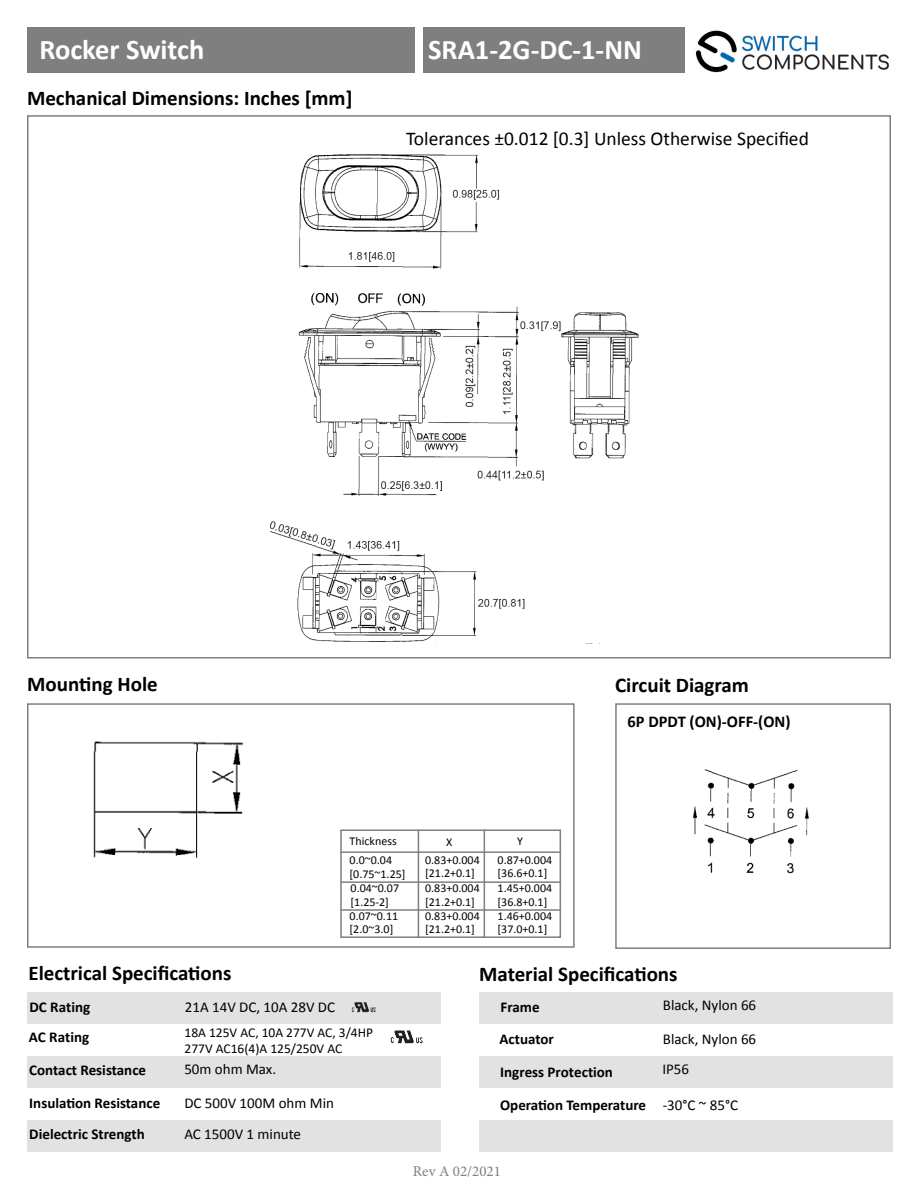
<style>
.page{position:relative;width:918px;height:1188px;background:#fff}
.page>*{position:absolute;margin:0;border:0;box-sizing:border-box;transform-origin:0 0}
.t1{font:700 28.5px "Calibri";color:#fff}
.t2{font:700 21px "Calibri";color:#000}
.t3{font:19.5px "Calibri";color:#000}
.t4{font:700 16.5px "Calibri";color:#000}
.t5{font:700 15px "Calibri";color:#000}
.t6{font:15px "Calibri";color:#000}
.t7{font:15px "Minion Pro";color:#7f7f7f}
.t8{font:13.5px/16.2px "Calibri";color:#000}
.t9{font:12px "Calibri";color:#000}
</style>
<div class="page">
<img style="left:695px;top:30px;width:194px;height:43px">
<div style="left:27px;top:703px;width:548px;height:245px;border:2px solid #7f7f7f"></div>
<div style="left:615px;top:703px;width:276px;height:246px;border:2px solid #7f7f7f"></div>
<div style="left:27px;top:27px;width:388px;height:46px;background:#7f7f7f"></div>
<div style="left:423px;top:27px;width:262px;height:46px;background:#7f7f7f"></div>
<div style="left:27px;top:992px;width:414px;height:31px;background:#e2e2e2"></div>
<div style="left:479px;top:992px;width:414px;height:31px;background:#e2e2e2"></div>
<div style="left:27px;top:1056px;width:414px;height:32px;background:#e2e2e2"></div>
<div style="left:479px;top:1056px;width:414px;height:32px;background:#e2e2e2"></div>
<div style="left:27px;top:1120px;width:414px;height:32px;background:#e2e2e2"></div>
<div style="left:479px;top:1120px;width:414px;height:32px;background:#e2e2e2"></div>
<img style="left:351px;top:1002px;width:25px;height:11px">
<hr style="left:340px;top:851px;width:221px;height:2px;background:#7f7f7f">
<hr style="left:340px;top:881px;width:221px;height:2px;background:#7f7f7f">
<hr style="left:340px;top:909px;width:221px;height:2px;background:#7f7f7f">
<hr style="left:418px;top:829px;width:1px;height:109px;background:#7f7f7f">
<hr style="left:484px;top:829px;width:1px;height:109px;background:#7f7f7f">
<div style="left:340px;top:829px;width:221px;height:109px;border:2px solid #7f7f7f"></div>
<img style="left:93px;top:741px;width:151px;height:118px">
<img style="left:692px;top:769px;width:117px;height:105px">
<img style="left:269px;top:154px;width:369px;height:488px">
<img style="left:379px;top:1023px;width:51px;height:21px">
<p class="t1" style="left:40px;top:29px;width:166px">Rocker Switch</p>
<p class="t1" style="left:428px;top:29px;width:215px">SRA1-2G-DC-1-NN</p>
<p class="t2" style="left:27px;top:83px;width:327px">Mechanical Dimensions: Inches [mm]</p>
<p class="t3" style="left:406px;top:126px;width:404px">Tolerances ±0.012 [0.3] Unless Otherwise Specified</p>
<p class="t2" style="left:27px;top:669px;width:132px">Mounting Hole</p>
<p class="t2" style="left:615px;top:671px;width:135px">Circuit Diagram</p>
<p class="t9" style="left:350px;top:833px;width:49px">Thickness</p>
<p class="t9" style="left:446px;top:835px;width:8px">X</p>
<p class="t9" style="left:517px;top:834px;width:7px">Y</p>
<p class="t9" style="left:425px;top:852px;width:56px">0.83+0.004</p>
<p class="t9" style="left:425px;top:866px;width:51px">[21.2+0.1]</p>
<p class="t9" style="left:350px;top:908px;width:50px">0.07~0.11</p>
<p class="t9" style="left:350px;top:922px;width:45px">[2.0~3.0]</p>
<p class="t9" style="left:498px;top:852px;width:56px">0.87+0.004</p>
<p class="t9" style="left:498px;top:866px;width:51px">[36.6+0.1]</p>
<p class="t9" style="left:498px;top:881px;width:56px">1.45+0.004</p>
<p class="t9" style="left:498px;top:894px;width:51px">[36.8+0.1]</p>
<p class="t9" style="left:498px;top:908px;width:56px">1.46+0.004</p>
<p class="t9" style="left:498px;top:922px;width:51px">[37.0+0.1]</p>
<p class="t9" style="left:350px;top:853px;width:44px">0.0~0.04</p>
<p class="t9" style="left:350px;top:866px;width:57px">[0.75~1.25]</p>
<p class="t9" style="left:351px;top:881px;width:50px">0.04~0.07</p>
<p class="t9" style="left:351px;top:895px;width:40px">[1.25-2]</p>
<p class="t9" style="left:425px;top:881px;width:56px">0.83+0.004</p>
<p class="t9" style="left:425px;top:894px;width:51px">[21.2+0.1]</p>
<p class="t9" style="left:425px;top:908px;width:56px">0.83+0.004</p>
<p class="t9" style="left:425px;top:922px;width:51px">[21.2+0.1]</p>
<p class="t4" style="left:627px;top:710px;width:165px">6P DPDT (ON)-OFF-(ON)</p>
<p class="t2" style="left:28px;top:958px;width:205px">Electrical Specifications</p>
<p class="t2" style="left:479px;top:959px;width:200px">Material Specifications</p>
<p class="t5" style="left:30px;top:996px;width:62px">DC Rating</p>
<p class="t6" style="left:185px;top:998px;width:152px">21A 14V DC, 10A 28V DC</p>
<p class="t5" style="left:501px;top:997px;width:41px">Frame</p>
<p class="t6" style="left:663px;top:996px;width:95px">Black, Nylon 66</p>
<p class="t5" style="left:29px;top:1027px;width:62px">AC Rating</p>
<p class="t8" style="left:185px;top:1024px;width:190px">18A 125V AC, 10A 277V AC, 3/4HP<br>277V AC16(4)A 125/250V AC</p>
<p class="t5" style="left:500px;top:1028px;width:56px">Actuator</p>
<p class="t6" style="left:663px;top:1030px;width:95px">Black, Nylon 66</p>
<p class="t5" style="left:29px;top:1060px;width:118px">Contact Resistance</p>
<p class="t5" style="left:29px;top:1092px;width:132px">Insulation Resistance</p>
<p class="t5" style="left:29px;top:1124px;width:117px">Dielectric Strength</p>
<p class="t6" style="left:184px;top:1060px;width:93px">50m ohm Max.</p>
<p class="t6" style="left:184px;top:1093px;width:151px">DC 500V 100M ohm Min</p>
<p class="t6" style="left:184px;top:1125px;width:118px">AC 1500V 1 minute</p>
<p class="t5" style="left:500px;top:1061px;width:114px">Ingress Protection</p>
<p class="t5" style="left:500px;top:1095px;width:148px">Operation Temperature</p>
<p class="t6" style="left:662px;top:1060px;width:28px">IP56</p>
<p class="t6" style="left:663px;top:1096px;width:77px">-30°C ~ 85°C</p>
<p class="t7" style="left:413px;top:1162px;width:90px">Rev A 02/2021</p>
</div>
